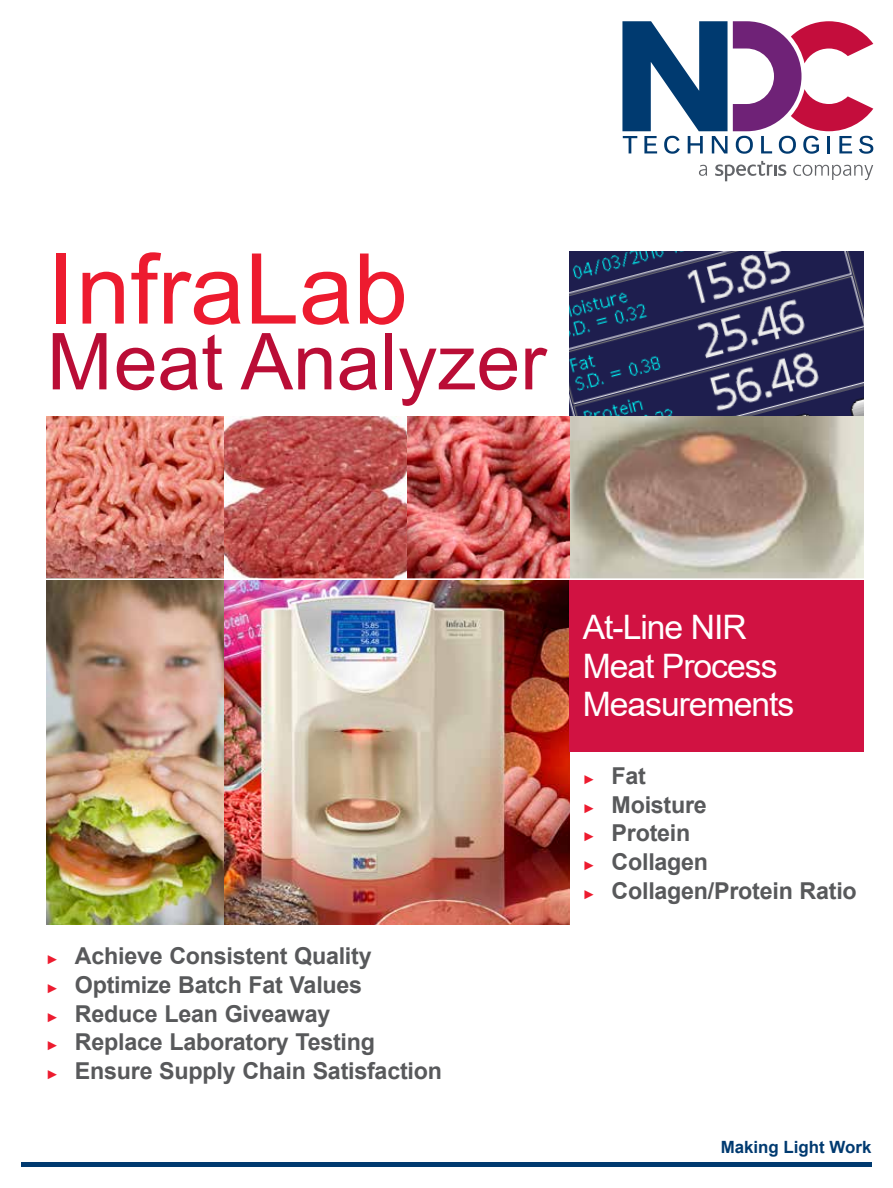
<style>
.page{position:relative;width:893px;height:1188px;background:#fff}
.page>*{position:absolute;margin:0;border:0;box-sizing:border-box;transform-origin:0 0}
.t1{font:97.8px "Arial";color:#ed1b2f}
.t2{font:78.6px "Arial";color:#ba0d36}
.t3{font:33.75px/38.5px "Arial";letter-spacing:-.03em;color:#fff}
.t4{font:700 23.25px/29px "Arial";letter-spacing:-.01em;color:#58595b}
.t5{font:700 16.8px "Arial";color:#003a70}
.s1{font-weight:400;font-size:12.75px;color:#ed1b2f}
</style>
<div class="page">
<img style="left:569px;top:252px;width:295px;height:164px">
<img style="left:224px;top:580px;width:345px;height:344px">
<img style="left:569px;top:416px;width:295px;height:162px">
<div style="left:569px;top:580px;width:295px;height:171px;background:#d11242"></div>
<img style="left:406px;top:416px;width:163px;height:162px">
<img style="left:224px;top:416px;width:182px;height:162px">
<img style="left:46px;top:416px;width:178px;height:162px">
<img style="left:46px;top:580px;width:178px;height:344px">
<svg style="left:622px;top:21px;width:105px;height:133px"></svg>
<svg style="left:733px;top:21px;width:140px;height:133px"></svg>
<svg style="left:715px;top:161px;width:71px;height:20px"></svg>
<svg style="left:699px;top:165px;width:8px;height:11px"></svg>
<svg style="left:793px;top:165px;width:80px;height:15px"></svg>
<div style="left:21px;top:1162px;width:850px;height:5px;background:#003a70"></div>
<h1 class="t1" style="left:47px;top:222px;width:362px">InfraLab</h1>
<h2 class="t2" style="left:47px;top:308px;width:501px">Meat Analyzer</h2>
<p class="t4" style="left:46px;top:941px;width:397px"><span class="s1">►</span> Achieve Consistent Quality<br><span class="s1">►</span> Optimize Batch Fat Values<br><span class="s1">►</span> Reduce Lean Giveaway<br><span class="s1">►</span> Replace Laboratory Testing<br><span class="s1">►</span> Ensure Supply Chain Satisfaction</p>
<h3 class="t3" style="left:583px;top:608px;width:213px">At-Line NIR<br>Meat Process<br>Measurements</h3>
<p class="t4" style="left:583px;top:761px;width:276px"><span class="s1">►</span> Fat<br><span class="s1">►</span> Moisture<br><span class="s1">►</span> Protein<br><span class="s1">►</span> Collagen<br><span class="s1">►</span> Collagen/Protein Ratio</p>
<p class="t5" style="left:721px;top:1135px;width:152px">Making Light Work</p>
</div>
